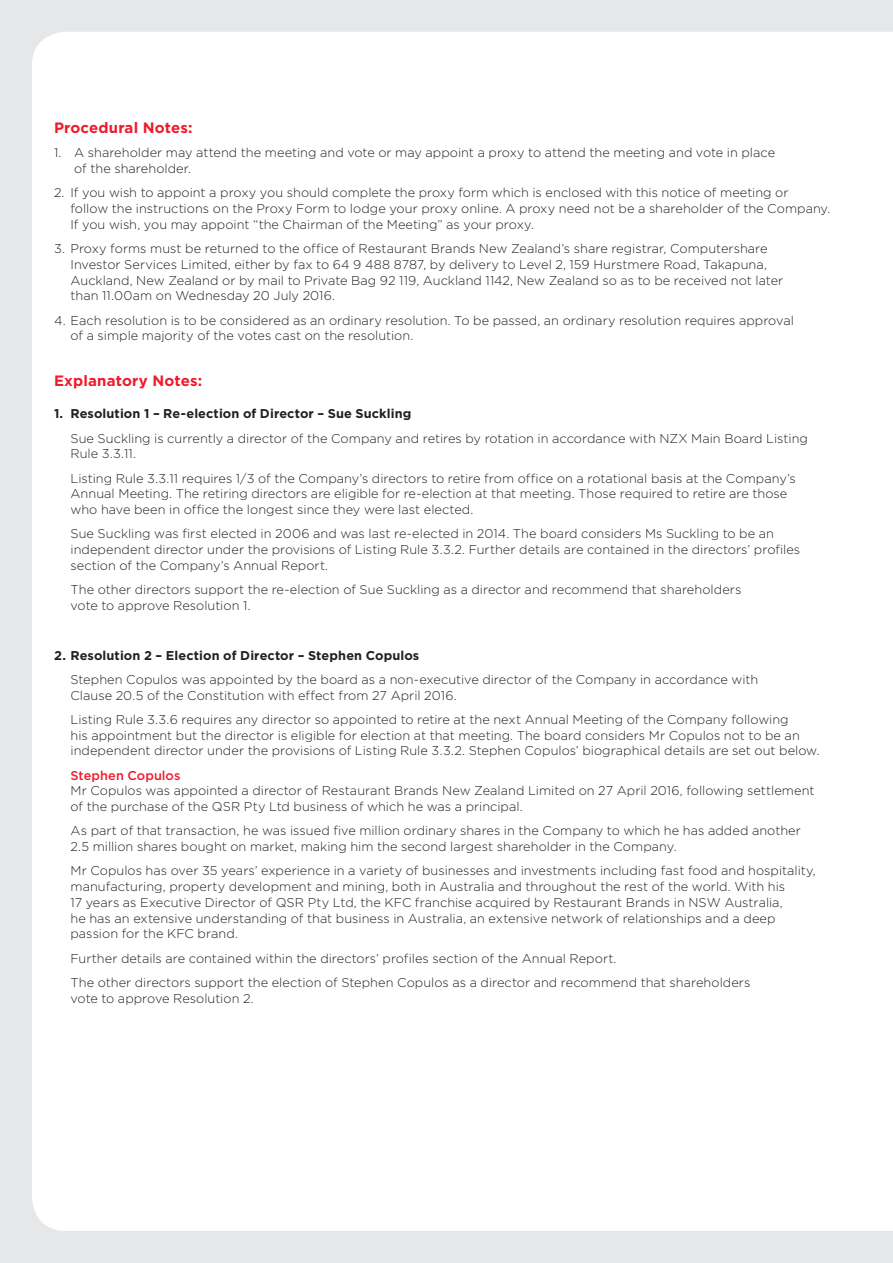
<style>
.page{position:relative;width:893px;height:1263px;background:#e6e7e9}
.page>*{position:absolute;margin:0;border:0;box-sizing:border-box;transform-origin:0 0}
.Heading_level_1_-_10{font:700 15px "Gotham";letter-spacing:.01em;color:#ee1b2c}
.Body_Copy_-_8_5pt_Gr{font:300 12.75px/15.8px "Gotham";color:#231f20}
.Body_Copy_-_8_5pt_Gr-2{font:700 12.75px "Gotham";letter-spacing:.01em;color:#231f20}
.s1{font-weight:500;color:#ee1b2c}
</style>
<div class="page">
<div style="left:32px;top:32px;width:861px;height:1199px;background:#fff"></div>
<p class="Heading_level_1_-_10" style="left:54px;top:118px;width:140px">Procedural Notes:</p>
<p class="Body_Copy_-_8_5pt_Gr" style="left:74px;top:145px;width:702px;text-indent:-20px">1. A shareholder may attend the meeting and vote or may appoint a proxy to attend the meeting and vote in place of the shareholder.</p>
<p class="Body_Copy_-_8_5pt_Gr" style="left:70px;top:185px;width:761px;text-indent:-16px">2. If you wish to appoint a proxy you should complete the proxy form which is enclosed with this notice of meeting or<br>follow the instructions on the Proxy Form to lodge your proxy online. A proxy need not be a shareholder of the Company.<br>If you wish, you may appoint “the Chairman of the Meeting” as your proxy.</p>
<p class="Body_Copy_-_8_5pt_Gr" style="left:70px;top:240px;width:714px;text-indent:-16px">3. Proxy forms must be returned to the office of Restaurant Brands New Zealand’s share registrar, Computershare Investor Services Limited, either by fax to 64 9 488 8787, by delivery to Level 2, 159 Hurstmere Road, Takapuna, Auckland, New Zealand or by mail to Private Bag 92 119, Auckland 1142, New Zealand so as to be received not later than 11.00am on Wednesday 20 July 2016.</p>
<p class="Body_Copy_-_8_5pt_Gr" style="left:70px;top:312px;width:725px;text-indent:-16px">4. Each resolution is to be considered as an ordinary resolution. To be passed, an ordinary resolution requires approval of a simple majority of the votes cast on the resolution.</p>
<p class="Heading_level_1_-_10" style="left:54px;top:370px;width:150px">Explanatory Notes:</p>
<p class="Body_Copy_-_8_5pt_Gr-2" style="left:54px;top:405px;width:359px">1. Resolution 1 – Re-election of Director – Sue Suckling</p>
<p class="Body_Copy_-_8_5pt_Gr" style="left:70px;top:430px;width:739px">Sue Suckling is currently a director of the Company and retires by rotation in accordance with NZX Main Board Listing<br>Rule 3.3.11.</p>
<p class="Body_Copy_-_8_5pt_Gr" style="left:70px;top:470px;width:727px">Listing Rule 3.3.11 requires 1/3 of the Company’s directors to retire from office on a rotational basis at the Company’s<br>Annual Meeting. The retiring directors are eligible for re-election at that meeting. Those required to retire are those who have been in office the longest since they were last elected.</p>
<p class="Body_Copy_-_8_5pt_Gr" style="left:70px;top:526px;width:731px">Sue Suckling was first elected in 2006 and was last re-elected in 2014. The board considers Ms Suckling to be an independent director under the provisions of Listing Rule 3.3.2. Further details are contained in the directors’ profiles section of the Company’s Annual Report.</p>
<p class="Body_Copy_-_8_5pt_Gr" style="left:70px;top:581px;width:672px">The other directors support the re-election of Sue Suckling as a director and recommend that shareholders vote to approve Resolution 1.</p>
<p class="Body_Copy_-_8_5pt_Gr-2" style="left:54px;top:647px;width:367px">2. Resolution 2 – Election of Director – Stephen Copulos</p>
<p class="Body_Copy_-_8_5pt_Gr" style="left:70px;top:671px;width:689px">Stephen Copulos was appointed by the board as a non-executive director of the Company in accordance with<br>Clause 20.5 of the Constitution with effect from 27 April 2016.</p>
<p class="Body_Copy_-_8_5pt_Gr" style="left:70px;top:711px;width:751px">Listing Rule 3.3.6 requires any director so appointed to retire at the next Annual Meeting of the Company following<br>his appointment but the director is eligible for election at that meeting. The board considers Mr Copulos not to be an independent director under the provisions of Listing Rule 3.3.2. Stephen Copulos’ biographical details are set out below.</p>
<p class="Body_Copy_-_8_5pt_Gr" style="left:70px;top:767px;width:745px"><span class="s1">Stephen Copulos<br></span>Mr Copulos was appointed a director of Restaurant Brands New Zealand Limited on 27 April 2016, following settlement of the purchase of the QSR Pty Ltd business of which he was a principal.</p>
<p class="Body_Copy_-_8_5pt_Gr" style="left:70px;top:823px;width:732px">As part of that transaction, he was issued five million ordinary shares in the Company to which he has added another<br>2.5 million shares bought on market, making him the second largest shareholder in the Company.</p>
<p class="Body_Copy_-_8_5pt_Gr" style="left:70px;top:863px;width:747px">Mr Copulos has over 35 years’ experience in a variety of businesses and investments including fast food and hospitality, manufacturing, property development and mining, both in Australia and throughout the rest of the world. With his<br>17 years as Executive Director of QSR Pty Ltd, the KFC franchise acquired by Restaurant Brands in NSW Australia,<br>he has an extensive understanding of that business in Australia, an extensive network of relationships and a deep passion for the KFC brand.</p>
<p class="Body_Copy_-_8_5pt_Gr" style="left:70px;top:950px;width:547px">Further details are contained within the directors’ profiles section of the Annual Report.</p>
<p class="Body_Copy_-_8_5pt_Gr" style="left:70px;top:974px;width:681px">The other directors support the election of Stephen Copulos as a director and recommend that shareholders vote to approve Resolution 2.</p>
</div>
